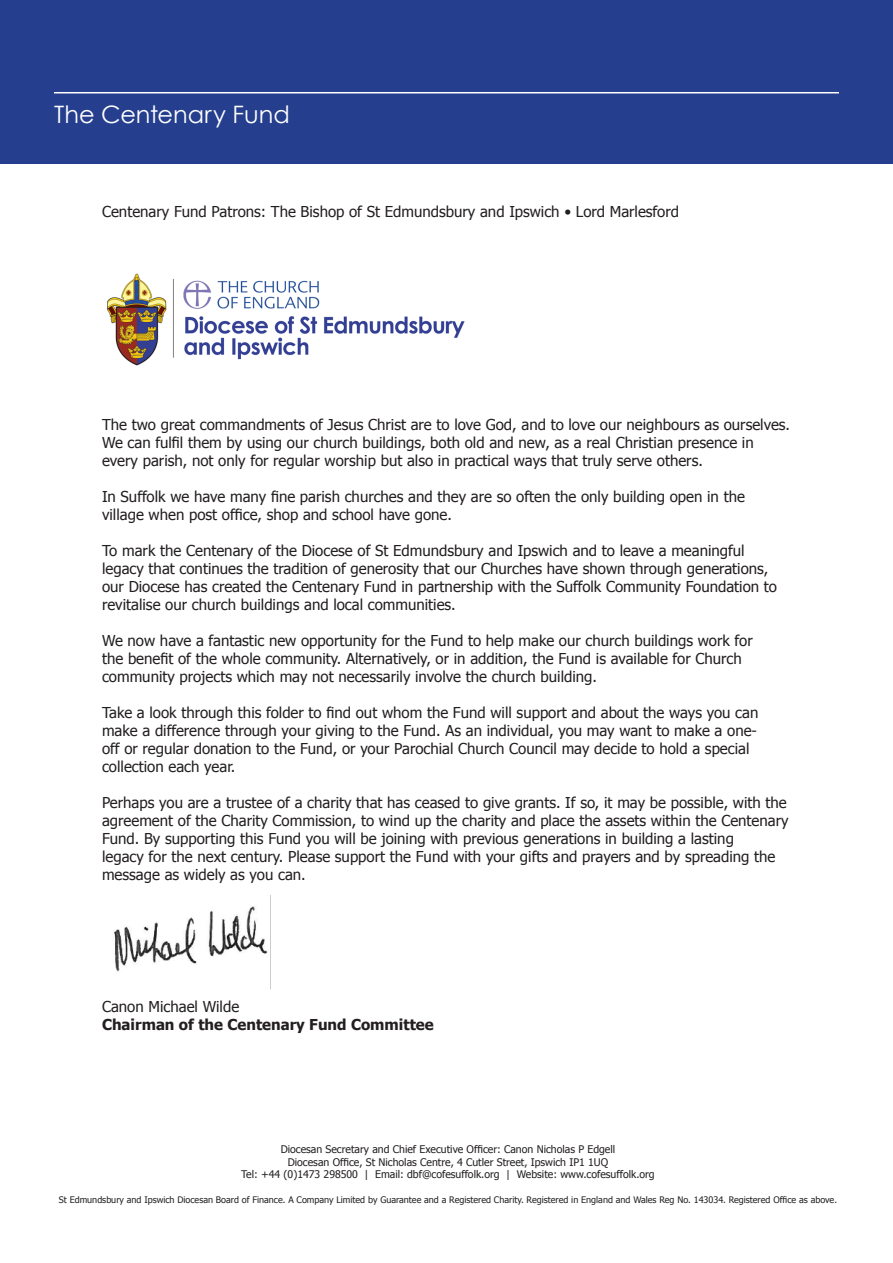
<style>
.page{position:relative;width:893px;height:1263px;background:#fff}
.page>*{position:absolute;margin:0;border:0;box-sizing:border-box;transform-origin:0 0}
.letter_intro{font:24px "Century Gothic";color:#fff}
.t1{font:15px/18px "Tahoma";color:#231f20}
.t2{font:700 15px "Tahoma";color:#231f20}
.t3{font:10.5px "Tahoma";color:#231f20}
.t4{font:9px "Tahoma";color:#231f20}
</style>
<div class="page">
<div style="left:0;top:0;width:893px;height:164px;background:#253f8e"></div>
<hr style="left:54px;top:92px;width:785px;height:1px;background:#fff">
<img style="left:114px;top:895px;width:157px;height:94px">
<img style="left:107px;top:273px;width:358px;height:93px">
<p class="letter_intro" style="left:54px;top:100px;width:237px">The Centenary Fund</p>
<p class="t1" style="left:102px;top:202px;width:578px">Centenary Fund Patrons: The Bishop of St Edmundsbury and Ipswich • Lord Marlesford</p>
<p class="t1" style="left:102px;top:415px;width:690px">The two great commandments of Jesus Christ are to love God, and to love our neighbours as ourselves.<br>We can fulfil them by using our church buildings, both old and new, as a real Christian presence in every parish, not only for regular worship but also in practical ways that truly serve others.</p>
<p class="t1" style="left:102px;top:487px;width:644px">In Suffolk we have many fine parish churches and they are so often the only building open in the village when post office, shop and school have gone.</p>
<p class="t1" style="left:102px;top:541px;width:676px">To mark the Centenary of the Diocese of St Edmundsbury and Ipswich and to leave a meaningful legacy that continues the tradition of generosity that our Churches have shown through generations, our Diocese has created the Centenary Fund in partnership with the Suffolk Community Foundation to revitalise our church buildings and local communities.</p>
<p class="t1" style="left:102px;top:631px;width:652px">We now have a fantastic new opportunity for the Fund to help make our church buildings work for the benefit of the whole community. Alternatively, or in addition, the Fund is available for Church community projects which may not necessarily involve the church building.</p>
<p class="t1" style="left:102px;top:703px;width:658px">Take a look through this folder to find out whom the Fund will support and about the ways you can make a difference through your giving to the Fund. As an individual, you may want to make a one&shy;off or regular donation to the Fund, or your Parochial Church Council may decide to hold a special collection each year.</p>
<p class="t1" style="left:102px;top:793px;width:688px">Perhaps you are a trustee of a charity that has ceased to give grants. If so, it may be possible, with the agreement of the Charity Commission, to wind up the charity and place the assets within the Centenary Fund. By supporting this Fund you will be joining with previous generations in building a lasting<br>legacy for the next century. Please support the Fund with your gifts and prayers and by spreading the message as widely as you can.</p>
<p class="t1" style="left:102px;top:997px;width:139px">Canon Michael Wilde</p>
<p class="t2" style="left:102px;top:1014px;width:333px">Chairman of the Centenary Fund Committee</p>
<p class="t3" style="left:281px;top:1142px;width:336px">Diocesan Secretary and Chief Executive Officer: Canon Nicholas P Edgell</p>
<p class="t3" style="left:288px;top:1155px;width:322px">Diocesan Office, St Nicholas Centre, 4 Cutler Street, Ipswich IP1 1UQ</p>
<p class="t3" style="left:241px;top:1167px;width:415px">Tel: +44 (0)1473 298500 | Email: dbf@cofesuffolk.org | Website: www.cofesuffolk.org</p>
<p class="t4" style="left:59px;top:1194px;width:780px">St Edmundsbury and Ipswich Diocesan Board of Finance. A Company Limited by Guarantee and a Registered Charity. Registered in England and Wales Reg No. 143034. Registered Office as above.</p>
</div>
